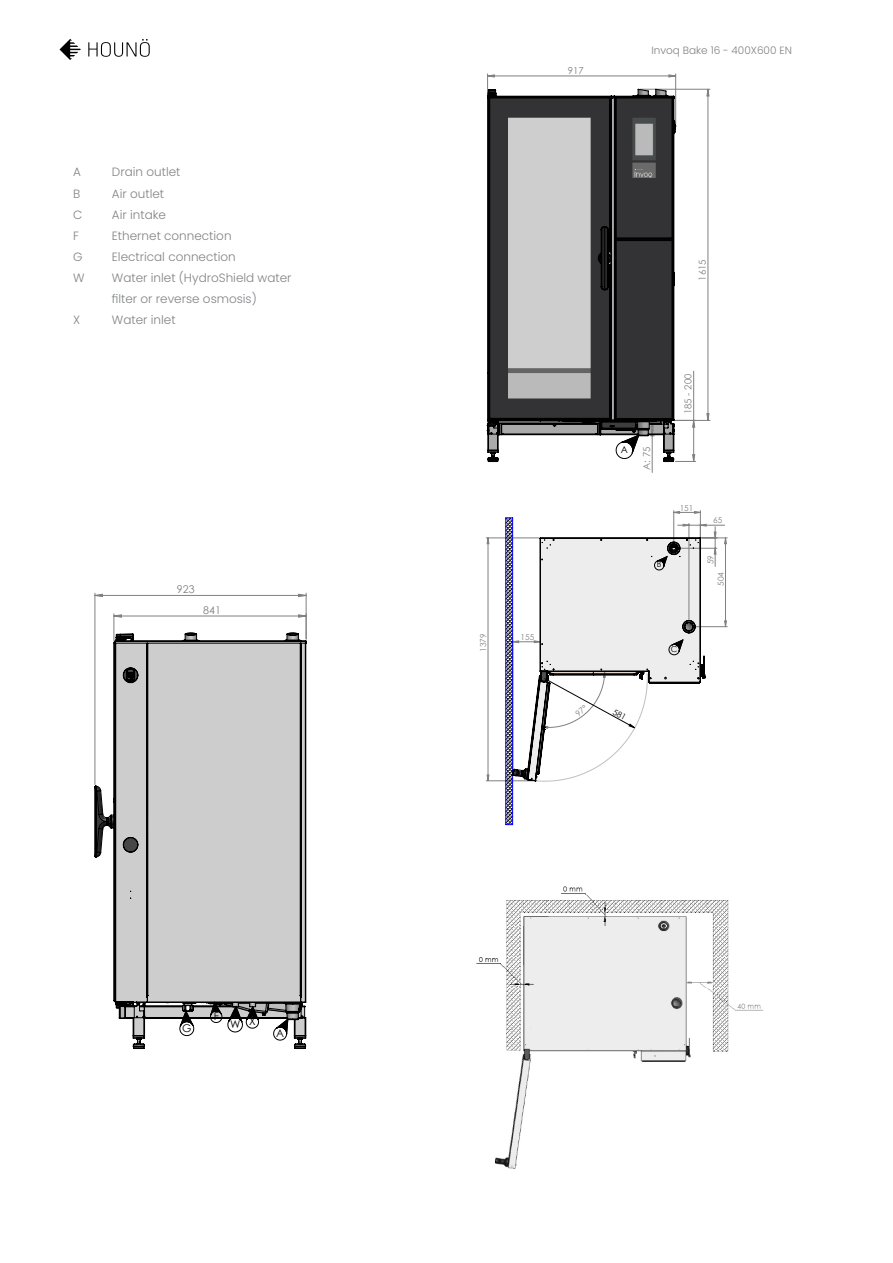
<style>
.page{position:relative;width:893px;height:1263px;background:#fff}
.page>*{position:absolute;margin:0;border:0;box-sizing:border-box;transform-origin:0 0}
.t1{font:300 12px/21.9px "Poppins";color:#808285}
.t2{font:10.65px "Century Gothic";color:#808080}
.t3{font:10.65px "Century Gothic";color:#000}
.t4{font:300 10.5px "Poppins";color:#808285}
.t5{font:9.6px "Century Gothic";color:#808080}
.t6{font:9.6px "Century Gothic";color:#000}
.t7{font:8.25px "Century Gothic";color:#808080}
.t8{font:8.25px "Century Gothic";color:#000}
</style>
<div class="page">
<hr style="left:675px;top:420px;width:35px;height:1px;background:#808080">
<hr style="left:640px;top:89px;width:70px;height:1px;background:#808080">
<hr style="left:652px;top:436px;width:1px;height:36px;background:#808080">
<hr style="left:693px;top:371px;width:1px;height:49px;background:#808080">
<svg style="left:706px;top:89px;width:3px;height:331px"></svg>
<svg style="left:487px;top:97px;width:189px;height:365px;background:#737374"></svg>
<svg style="left:650px;top:420px;width:46px;height:42px"></svg>
<svg style="left:487px;top:74px;width:189px;height:23px"></svg>
<hr style="left:486px;top:538px;width:53px;height:1px;background:#808080">
<hr style="left:486px;top:780px;width:47px;height:1px;background:#808080">
<svg style="left:487px;top:537px;width:18px;height:244px"></svg>
<img style="left:476px;top:886px;width:288px;height:283px">
<hr style="left:95px;top:593px;width:1px;height:191px;background:#808080">
<hr style="left:306px;top:593px;width:1px;height:46px;background:#808080">
<svg style="left:94px;top:594px;width:213px;height:3px"></svg>
<svg style="left:94px;top:632px;width:213px;height:417px;background:#c4c4c4"></svg>
<svg style="left:113px;top:614px;width:194px;height:28px"></svg>
<svg style="left:88px;top:39px;width:62px;height:18px"></svg>
<svg style="left:60px;top:39px;width:21px;height:21px"></svg>
<svg style="left:505px;top:511px;width:222px;height:314px"></svg>
<p class="t1" style="left:73px;top:161px;width:9px">A</p>
<p class="t1" style="left:112px;top:161px;width:70px">Drain outlet</p>
<p class="t1" style="left:73px;top:183px;width:9px">B</p>
<p class="t1" style="left:112px;top:183px;width:54px">Air outlet</p>
<p class="t1" style="left:73px;top:204px;width:11px">C</p>
<p class="t1" style="left:112px;top:204px;width:56px">Air intake</p>
<p class="t1" style="left:73px;top:225px;width:7px">F</p>
<p class="t1" style="left:112px;top:225px;width:121px">Ethernet connection</p>
<p class="t1" style="left:73px;top:246px;width:11px">G</p>
<p class="t1" style="left:112px;top:246px;width:125px">Electrical connection</p>
<p class="t1" style="left:73px;top:267px;width:13px">W</p>
<p class="t1" style="left:112px;top:268px;width:181px;line-height:21px">Water inlet (HydroShield water filter or reverse osmosis)</p>
<p class="t1" style="left:73px;top:309px;width:9px">X</p>
<p class="t1" style="left:112px;top:309px;width:65px">Water inlet</p>
<p class="t1" style="left:73px;top:176px;width:9px">A<br>B</p>
<p class="t1" style="left:112px;top:198px;width:54px">Air outlet</p>
<p class="t1" style="left:73px;top:219px;width:11px">C</p>
<p class="t1" style="left:112px;top:219px;width:56px">Air intake</p>
<p class="t1" style="left:73px;top:240px;width:7px">F</p>
<p class="t1" style="left:112px;top:240px;width:121px">Ethernet connection</p>
<p class="t1" style="left:73px;top:261px;width:11px">G</p>
<p class="t1" style="left:112px;top:261px;width:128px;line-height:21.1px">Electrical connection<br>Water inlet (Osmose)</p>
<p class="t1" style="left:73px;top:303px;width:9px">X</p>
<p class="t1" style="left:112px;top:303px;width:65px">Water inlet</p>
<p class="t2" style="left:177px;top:582px;width:19px">923</p>
<p class="t2" style="left:203px;top:602px;width:19px">841</p>
<p class="t3" style="left:182px;top:1020px;width:11px">G</p>
<p class="t3" style="left:214px;top:1008px;width:7px">F</p>
<p class="t3" style="left:230px;top:1015px;width:27px">W X</p>
<p class="t3" style="left:276px;top:1025px;width:9px">A</p>
<p class="t5" style="left:568px;top:64px;width:17px">917</p>
<p class="t4" style="left:651px;top:46px;width:142px">Invoq Bake 16 - 400X600 EN</p>
<p class="t7" style="left:477px;top:652px;width:20px;rotate:-90deg">1379</p>
<p class="t7" style="left:521px;top:631px;width:15px">155</p>
<p class="t5" style="left:696px;top:281px;width:23px;rotate:-90deg">1615</p>
<p class="t6" style="left:621px;top:443px;width:9px">A</p>
<p class="t5" style="left:640px;top:470px;width:24px;rotate:-90deg">A: 75</p>
<p class="t8" style="left:657px;top:559px;width:6px">B</p>
<p class="t5" style="left:681px;top:414px;width:42px;rotate:-90deg">185 - 200</p>
<p class="t7" style="left:680px;top:502px;width:15px">151</p>
<p class="t7" style="left:713px;top:515px;width:11px">65</p>
<p class="t7" style="left:705px;top:564px;width:11px;rotate:-90deg">59</p>
<p class="t7" style="left:715px;top:586px;width:15px;rotate:-90deg">504</p>
<p class="t8" style="left:671px;top:643px;width:8px">C</p>
</div>
